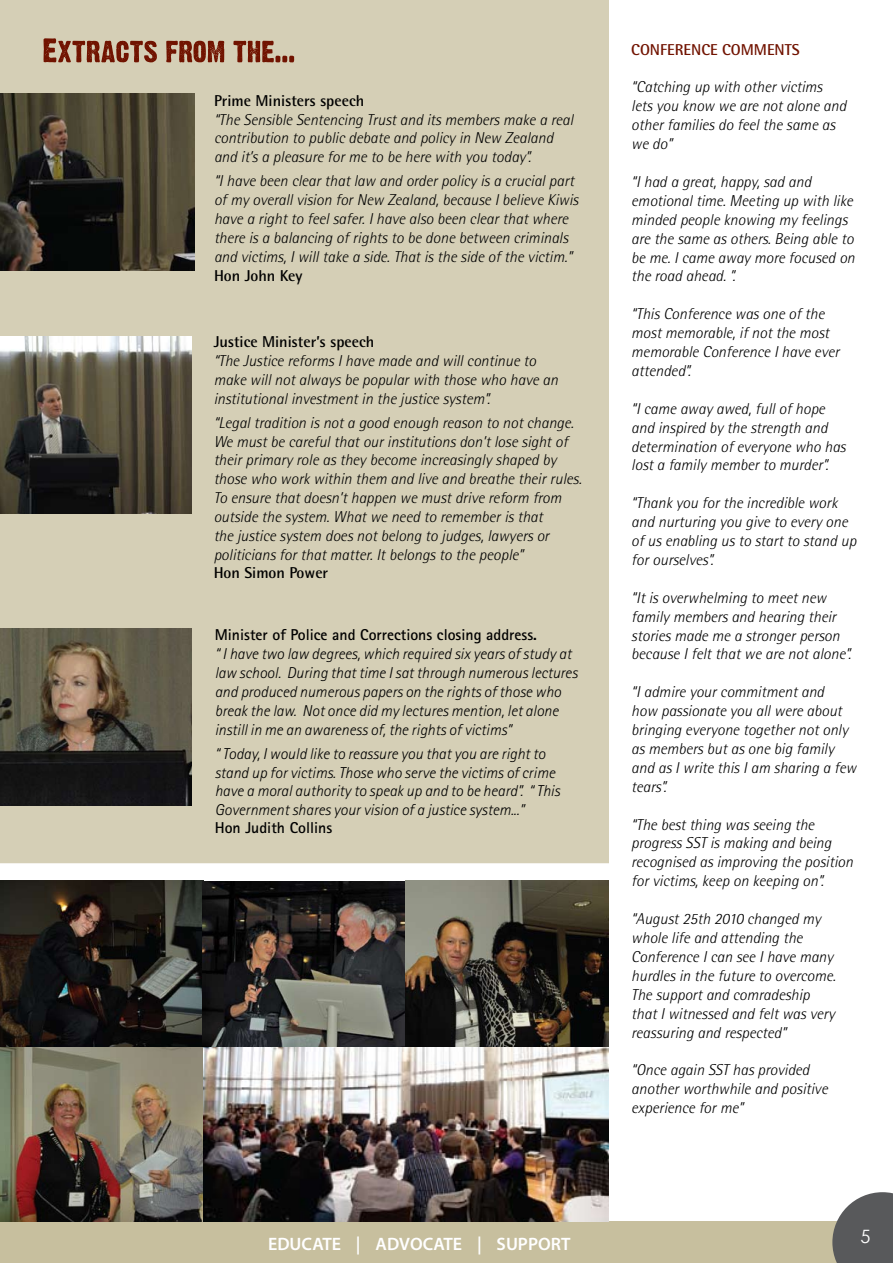
<style>
.page{position:relative;width:893px;height:1263px;background:#fff}
.page>*{position:absolute;margin:0;border:0;box-sizing:border-box;transform-origin:0 0}
.t1{font:600 18px "Myriad Pro";color:#fff}
.t2{font:18px "Century Gothic";color:#fff}
.t3{font:italic 300 15.75px/18.9px "Rotis Semi Sans";color:#000}
.t4{font:italic 300 15.75px/18.9px "Rotis Sans Serif";color:#000}
.t5{font:700 15.75px "Rotis Semi Sans";color:#000}
.t6{font:700 15.75px "Rotis Sans Serif";color:#000}
.t7{font:700 15.75px "Rotis Semi Sans";color:#711300}
</style>
<div class="page">
<div style="left:0;top:1222px;width:893px;height:41px;background:#c7bf9e"></div>
<svg style="left:832px;top:1192px;width:61px;height:71px;background:#6e6f70"></svg>
<div style="left:0;top:0;width:608px;height:865px;background:#d5cfb6"></div>
<img style="left:0;top:94px;width:194px;height:177px">
<img style="left:0;top:336px;width:191px;height:177px">
<img style="left:0;top:628px;width:191px;height:177px">
<img style="left:0;top:881px;width:609px;height:341px">
<svg style="left:44px;top:38px;width:250px;height:24px"></svg>
<div style="left:0;top:863px;width:614px;height:12px;background:#fff"></div>
<p class="t5" style="left:214px;top:91px;width:152px">Prime Ministers speech</p>
<p class="t3" style="left:214px;top:110px;width:361px">“The Sensible Sentencing Trust and its members make a real contribution to public debate and policy in New Zealand and it’s a pleasure for me to be here with you today”.</p>
<p class="t3" style="left:214px;top:171px;width:366px">“I have been clear that law and order policy is a crucial part of my overall vision for New Zealand, because I believe Kiwis have a right to feel safer. I have also been clear that where there is a balancing of rights to be done between criminals and victims, I will take a side. That is the side of the victim.”</p>
<p class="t5" style="left:214px;top:266px;width:90px">Hon John Key</p>
<p class="t5" style="left:214px;top:332px;width:162px">Justice Minister’s speech</p>
<p class="t3" style="left:214px;top:351px;width:346px">“The Justice reforms I have made and will continue to make will not always be popular with those who have an institutional investment in the justice system”.</p>
<p class="t3" style="left:214px;top:413px;width:369px">“Legal tradition is not a good enough reason to not change.<br>We must be careful that our institutions don’t lose sight of their primary role as they become increasingly shaped by those who work within them and live and breathe their rules.<br>To ensure that doesn’t happen we must drive reform from outside the system. What we need to remember is that<br>the justice system does not belong to judges, lawyers or politicians for that matter. It belongs to the people”</p>
<p class="t5" style="left:214px;top:563px;width:116px">Hon Simon Power</p>
<p class="t6" style="left:215px;top:625px;width:324px">Minister of Police and Corrections closing address.</p>
<p class="t4" style="left:215px;top:644px;width:364px">“ I have two law degrees, which required six years of study at law school. During that time I sat through numerous lectures and produced numerous papers on the rights of those who break the law. Not once did my lectures mention, let alone instill in me an awareness of, the rights of victims”</p>
<p class="t4" style="left:215px;top:744px;width:347px">“ Today, I would like to reassure you that you are right to stand up for victims. Those who serve the victims of crime have a moral authority to speak up and to be heard”. “ This Government shares your vision of a justice system...”</p>
<p class="t6" style="left:215px;top:818px;width:119px">Hon Judith Collins</p>
<p class="t1" style="left:268px;top:1232px;width:304px">EDUCATE | ADVOCATE | SUPPORT</p>
<p class="t7" style="left:631px;top:40px;width:170px">CONFERENCE COMMENTS</p>
<p class="t3" style="left:631px;top:77px;width:217px">“Catching up with other victims lets you know we are not alone and other families do feel the same as we do”</p>
<p class="t3" style="left:631px;top:172px;width:225px">“I had a great, happy, sad and emotional time. Meeting up with like minded people knowing my feelings are the same as others. Being able to be me. I came away more focused on the road ahead. ”.</p>
<p class="t3" style="left:631px;top:304px;width:210px">“This Conference was one of the most memorable, if not the most memorable Conference I have ever attended”.</p>
<p class="t3" style="left:631px;top:399px;width:216px">“I came away awed, full of hope and inspired by the strength and determination of everyone who has lost a family member to murder”.</p>
<p class="t3" style="left:631px;top:493px;width:226px">“Thank you for the incredible work and nurturing you give to every one of us enabling us to start to stand up for ourselves”.</p>
<p class="t3" style="left:631px;top:588px;width:221px">“It is overwhelming to meet new family members and hearing their stories made me a stronger person because I felt that we are not alone”.</p>
<p class="t3" style="left:631px;top:682px;width:227px">“I admire your commitment and<br>how passionate you all were about bringing everyone together not only as members but as one big family and as I write this I am sharing a few tears”.</p>
<p class="t3" style="left:631px;top:815px;width:223px">“The best thing was seeing the progress SST is making and being recognised as improving the position for victims, keep on keeping on”.</p>
<p class="t3" style="left:631px;top:909px;width:206px">“August 25th 2010 changed my whole life and attending the<br>Conference I can see I have many hurdles in the future to overcome.<br>The support and comradeship that I witnessed and felt was very reassuring and respected”</p>
<p class="t3" style="left:631px;top:1060px;width:198px">“Once again SST has provided another worthwhile and positive experience for me”</p>
<p class="t2" style="left:860px;top:1225px;width:11px">5</p>
</div>
